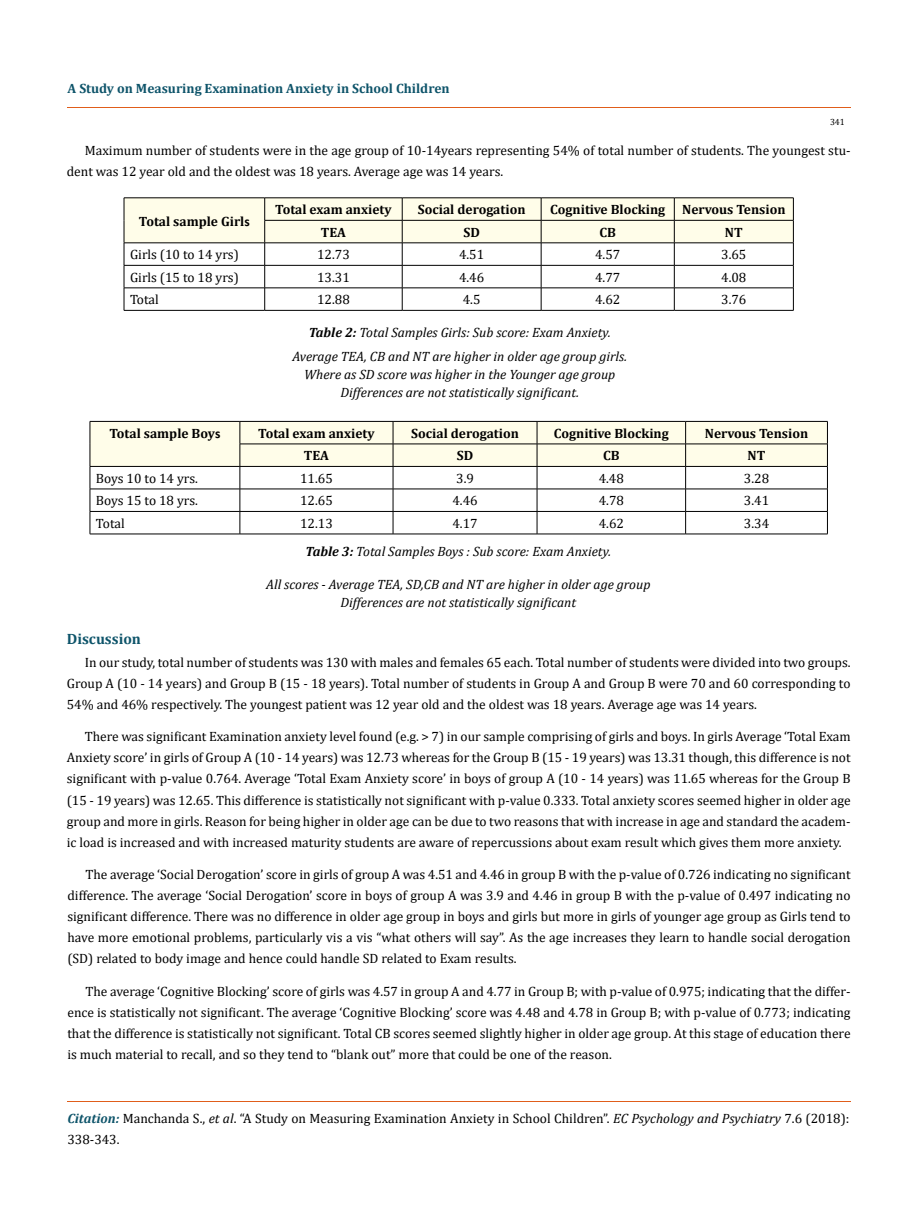
<style>
.page{position:relative;width:917px;height:1208px;background:#fff}
.page>*{position:absolute;margin:0;border:0;box-sizing:border-box;transform-origin:0 0}
.t1{font:700 15px "Cambria";color:#0e546a}
.t2{font:13.5px/21px "Cambria";color:#000;text-align:justify}
.t3{font:italic 13.5px/18px "Cambria";color:#000;text-align:center}
.t4{font:700 13.5px "Cambria";color:#000}
.t5{font:700 13.5px "Cambria";color:#0e546a}
.t6{font:9px "Cambria";color:#000}
.s1{font-family:"Calibri"}
.s2{font-weight:700}
.s3{font-weight:700;font-style:italic;color:#0e546a}
.s4{font-style:italic}
</style>
<div class="page">
<hr style="left:67px;top:107px;width:783px;height:1px;background:#e05d1a">
<hr style="left:67px;top:1101px;width:783px;height:1px;background:#e05d1a">
<hr style="left:124px;top:197px;width:141px;height:1px;background:#000">
<hr style="left:265px;top:197px;width:137px;height:1px;background:#000">
<hr style="left:402px;top:197px;width:139px;height:1px;background:#000">
<hr style="left:541px;top:197px;width:133px;height:1px;background:#000">
<hr style="left:674px;top:197px;width:119px;height:1px;background:#000">
<svg style="left:124px;top:198px;width:670px;height:112px"></svg>
<hr style="left:124px;top:310px;width:141px;height:1px;background:#000">
<hr style="left:265px;top:310px;width:137px;height:1px;background:#000">
<hr style="left:402px;top:310px;width:139px;height:1px;background:#000">
<hr style="left:541px;top:310px;width:133px;height:1px;background:#000">
<hr style="left:674px;top:310px;width:119px;height:1px;background:#000">
<svg style="left:90px;top:421px;width:738px;height:113px"></svg>
<hr style="left:90px;top:533px;width:150px;height:1px;background:#000">
<hr style="left:240px;top:533px;width:153px;height:1px;background:#000">
<hr style="left:393px;top:533px;width:144px;height:1px;background:#000">
<hr style="left:537px;top:533px;width:148px;height:1px;background:#000">
<hr style="left:685px;top:533px;width:142px;height:1px;background:#000">
<p class="t5" style="left:68px;top:79px;width:383px">A Study on Measuring Examination Anxiety in School Children</p>
<p class="t6" style="left:830px;top:117px;width:16px">341</p>
<p class="t2" style="left:67px;top:139px;width:785px;text-indent:18px">Maximum number of students were in the age group of 10-14years representing 54% of total number of students. The youngest stu&shy;dent was 12 year old and the oldest was 18 years. Average age was 14 years.</p>
<p class="t4" style="left:139px;top:211px;width:112px">Total sample Girl<span class="s1">s</span></p>
<p class="t4" style="left:275px;top:200px;width:118px">Total exam anxiety</p>
<p class="t4" style="left:418px;top:200px;width:109px">Social derogation</p>
<p class="t4" style="left:550px;top:200px;width:116px">Cognitive Blocking</p>
<p class="t4" style="left:682px;top:200px;width:105px">Nervous Tension</p>
<p class="t4" style="left:321px;top:223px;width:27px">TEA</p>
<p class="t4" style="left:463px;top:223px;width:18px">SD</p>
<p class="t4" style="left:599px;top:223px;width:18px">CB</p>
<p class="t4" style="left:725px;top:223px;width:19px">NT</p>
<p class="t2" style="left:130px;top:244px;width:110px">Girls (10 to 14 yrs)</p>
<p class="t2" style="left:317px;top:244px;width:34px">12.73</p>
<p class="t2" style="left:459px;top:244px;width:27px">4.51</p>
<p class="t2" style="left:595px;top:244px;width:27px">4.57</p>
<p class="t2" style="left:721px;top:244px;width:27px">3.65</p>
<p class="t2" style="left:130px;top:267px;width:110px">Girls (15 to 18 yrs)</p>
<p class="t2" style="left:317px;top:267px;width:34px">13.31</p>
<p class="t2" style="left:459px;top:267px;width:27px">4.46</p>
<p class="t2" style="left:595px;top:267px;width:27px">4.77</p>
<p class="t2" style="left:721px;top:267px;width:27px">4.08</p>
<p class="t2" style="left:130px;top:289px;width:30px">Total</p>
<p class="t2" style="left:317px;top:289px;width:34px">12.88</p>
<p class="t2" style="left:463px;top:289px;width:19px">4.5</p>
<p class="t2" style="left:595px;top:289px;width:27px">4.62</p>
<p class="t2" style="left:721px;top:289px;width:27px">3.76</p>
<p class="t3" style="left:292px;top:319px;width:336px;line-height:24px"><span class="s2">Table 2:</span> Total Samples Girls: Sub score: Exam Anxiety.<br>Average TEA, CB and NT are higher in older age group girls.</p>
<p class="t3" style="left:304px;top:364px;width:313px">Where as SD score was higher in the Younger age group<br>Differences are not statistically significant.</p>
<p class="t4" style="left:109px;top:424px;width:112px">Total sample Boy<span class="s1">s</span></p>
<p class="t4" style="left:258px;top:424px;width:118px">Total exam anxiety</p>
<p class="t4" style="left:411px;top:424px;width:109px">Social derogation</p>
<p class="t4" style="left:554px;top:424px;width:116px">Cognitive Blocking</p>
<p class="t4" style="left:704px;top:424px;width:105px">Nervous Tension</p>
<p class="t4" style="left:304px;top:446px;width:27px">TEA</p>
<p class="t4" style="left:457px;top:446px;width:18px">SD</p>
<p class="t4" style="left:603px;top:446px;width:18px">CB</p>
<p class="t4" style="left:747px;top:446px;width:19px">NT</p>
<p class="t2" style="left:96px;top:468px;width:104px">Boys 10 to 14 yrs.</p>
<p class="t2" style="left:300px;top:468px;width:34px">11.65</p>
<p class="t2" style="left:456px;top:468px;width:19px">3.9</p>
<p class="t2" style="left:598px;top:468px;width:27px">4.48</p>
<p class="t2" style="left:744px;top:468px;width:27px">3.28</p>
<p class="t2" style="left:96px;top:490px;width:104px">Boys 15 to 18 yrs.</p>
<p class="t2" style="left:300px;top:490px;width:34px">12.65</p>
<p class="t2" style="left:452px;top:490px;width:27px">4.46</p>
<p class="t2" style="left:598px;top:490px;width:27px">4.78</p>
<p class="t2" style="left:744px;top:490px;width:27px">3.41</p>
<p class="t2" style="left:96px;top:513px;width:30px">Total</p>
<p class="t2" style="left:300px;top:513px;width:34px">12.13</p>
<p class="t2" style="left:452px;top:513px;width:27px">4.17</p>
<p class="t2" style="left:598px;top:513px;width:27px">4.62</p>
<p class="t2" style="left:744px;top:513px;width:27px">3.34</p>
<p class="t3" style="left:305px;top:542px;width:307px"><span class="s2">Table 3:</span> Total Samples Boys : Sub score: Exam Anxiety.</p>
<p class="t3" style="left:266px;top:575px;width:385px">All scores - Average TEA, SD,CB and NT are higher in older age group<br>Differences are not statistically significant</p>
<p class="t1" style="left:67px;top:628px;width:76px">Discussion</p>
<p class="t2" style="left:67px;top:652px;width:785px;text-indent:18px">In our study, total number of students was 130 with males and females 65 each. Total number of students were divided into two groups.<br>Group A (10 - 14 years) and Group B (15 - 18 years). Total number of students in Group A and Group B were 70 and 60 corresponding to 54% and 46% respectively. The youngest patient was 12 year old and the oldest was 18 years. Average age was 14 years.</p>
<p class="t2" style="left:67px;top:726px;width:785px;text-indent:18px">There was significant Examination anxiety level found (e.g. &gt; 7) in our sample comprising of girls and boys. In girls Average ‘Total Exam Anxiety score’ in girls of Group A (10 - 14 years) was 12.73 whereas for the Group B (15 - 19 years) was 13.31 though, this difference is not significant with p-value 0.764. Average ‘Total Exam Anxiety score’ in boys of group A (10 - 14 years) was 11.65 whereas for the Group B (15 - 19 years) was 12.65. This difference is statistically not significant with p-value 0.333. Total anxiety scores seemed higher in older age group and more in girls. Reason for being higher in older age can be due to two reasons that with increase in age and standard the academ&shy;ic load is increased and with increased maturity students are aware of repercussions about exam result which gives them more anxiety.</p>
<p class="t2" style="left:67px;top:864px;width:784px;text-indent:18px">The average ‘Social Derogation’ score in girls of group A was 4.51 and 4.46 in group B with the p-value of 0.726 indicating no significant difference. The average ‘Social Derogation’ score in boys of group A was 3.9 and 4.46 in group B with the p-value of 0.497 indicating no significant difference. There was no difference in older age group in boys and girls but more in girls of younger age group as Girls tend to have more emotional problems, particularly vis a vis “what others will say”. As the age increases they learn to handle social derogation (SD) related to body image and hence could handle SD related to Exam results.</p>
<p class="t2" style="left:67px;top:980px;width:784px;text-indent:18px">The average ‘Cognitive Blocking’ score of girls was 4.57 in group A and 4.77 in Group B; with p-value of 0.975; indicating that the differ&shy;ence is statistically not significant. The average ‘Cognitive Blocking’ score was 4.48 and 4.78 in Group B; with p-value of 0.773; indicating that the difference is statistically not significant. Total CB scores seemed slightly higher in older age group. At this stage of education there is much material to recall, and so they tend to “blank out” more that could be one of the reason.</p>
<p class="t2" style="left:67px;top:1107px;width:783px"><span class="s3">Citation:</span> Manchanda S., <span class="s4">et al</span>. “A Study on Measuring Examination Anxiety in School Children”. <span class="s4">EC Psychology and Psychiatry</span> 7.6 (2018):<br>338-343.</p>
</div>
